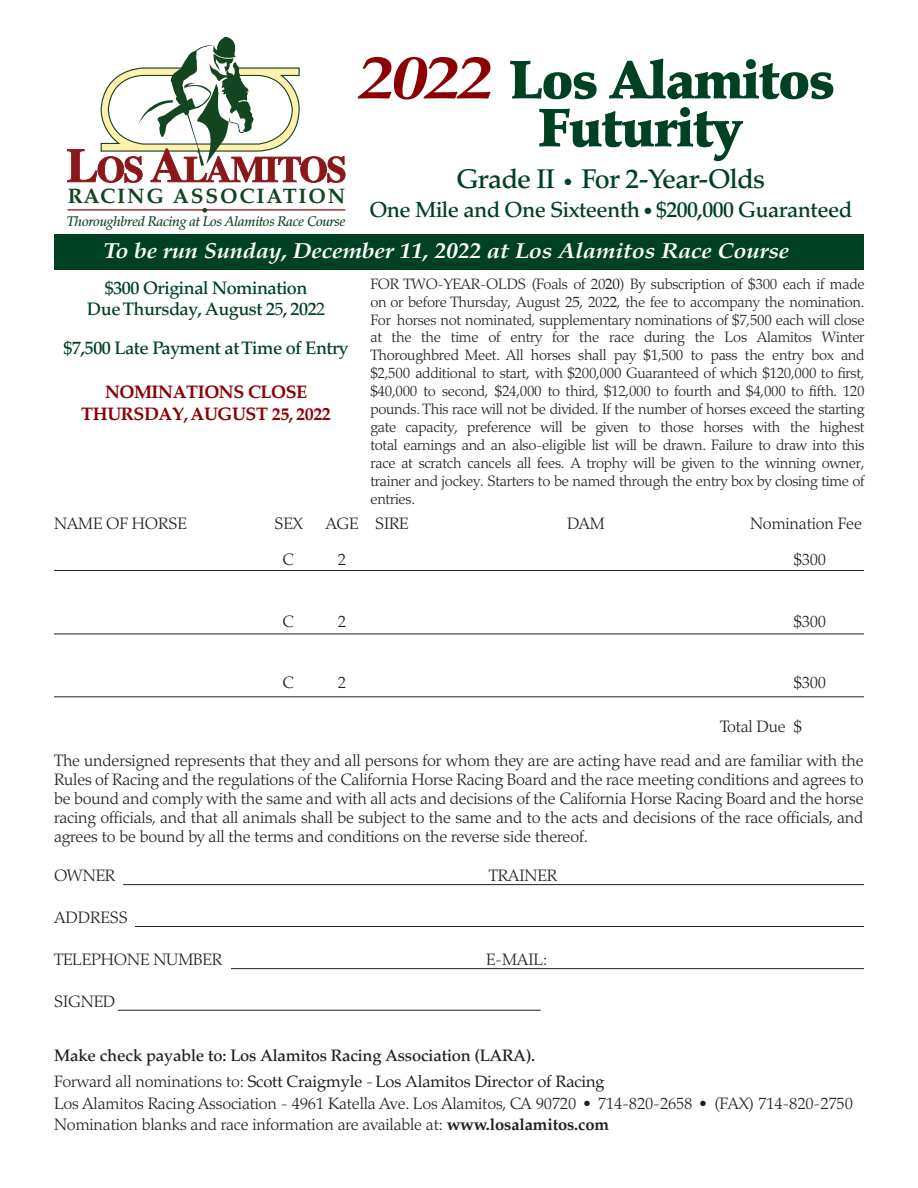
<style>
.page{position:relative;width:918px;height:1188px;background:#fff}
.page>*{position:absolute;margin:0;border:0;box-sizing:border-box;transform-origin:0 0}
.t1{font:900 54px "Palatino";letter-spacing:-.025em;color:#004123}
.t2{font:500 27px "Palatino";letter-spacing:-.025em;color:#004123}
.t3{font:21.75px "Palatino Bold Italic Os F";letter-spacing:-.015em;color:#fff;scale:1.1 1}
.t4{font:500 21.75px "Palatino";letter-spacing:-.025em;color:#004123}
.t5{font:700 21px "Palatino";letter-spacing:.09em;color:#134520}
.t6{font:500 18px/21.6px "Palatino";letter-spacing:-.025em;color:#004123;text-align:center}
.t7{font:700 18px/21.6px "Palatino";letter-spacing:-.025em;color:#8b0205;text-align:center}
.t8{font:300 16.5px/19px "Palatino";letter-spacing:-.01em;color:#231f20;text-align:justify}
.t9{font:500 16.5px/26.8px "Palatino";letter-spacing:-.01em;color:#231f20}
.t10{font:300 15px/18px "Palatino";letter-spacing:-.02em;color:#231f20;text-align:justify}
.t11{font:italic 500 13.95px "Palatino";letter-spacing:-.025em;color:#134520}
.s1{font-family:"Palatino Linotype";font-weight:700;font-style:italic;font-size:60px;color:#8b0205}
.s2{font-family:"Palatino";font-weight:700;font-style:italic}
.s3{font-family:"Palatino Linotype";font-weight:700;font-style:italic}
.s4{font-weight:400}
.s5{font-family:"Palatino Linotype"}
.s6{font-weight:300}
.s7{font-family:"Palatino Bold Os F";font-weight:400}
</style>
<div class="page">
<svg style="left:67px;top:36px;width:279px;height:177px"></svg>
<div style="left:54px;top:234px;width:810px;height:36px;background:#004123"></div>
<hr style="left:54px;top:570px;width:810px;height:1px;background:#231f20">
<hr style="left:54px;top:634px;width:810px;height:1px;background:#231f20">
<hr style="left:54px;top:696px;width:810px;height:1px;background:#231f20">
<hr style="left:123px;top:884px;width:741px;height:1px;background:#231f20">
<hr style="left:135px;top:926px;width:729px;height:1px;background:#231f20">
<hr style="left:231px;top:968px;width:633px;height:1px;background:#231f20">
<hr style="left:118px;top:1010px;width:423px;height:1px;background:#231f20">
<p class="t5" style="left:68px;top:183px;width:279px">RACING ASSOCIATION</p>
<p class="t11" style="left:67px;top:213px;width:280px">Thoroughbred Racing at Los Alamitos Race Course</p>
<p class="t1" style="left:358px;top:47px;width:479px"><span class="s1">2022</span> Los Alamitos</p>
<p class="t1" style="left:538px;top:95px;width:206px">Futurity</p>
<p class="t2" style="left:456px;top:163px;width:310px">Grade II ● For 2-Year-Olds</p>
<p class="t4" style="left:369px;top:197px;width:484px">One Mile and One Sixteenth ● $200,000 Guaranteed</p>
<p class="t3" style="left:103px;top:237px;width:625px">To be run S<span class="s2">un</span>day, December <span class="s2">11</span>, <span class="s3">2022</span> at Los Alamitos Race Course</p>
<p class="t6" style="left:87px;top:277px;width:240px">$300 Original Nomination<br>Due Thursday, August 2<span class="s4">5</span>, 202<span class="s4">2</span></p>
<p class="t6" style="left:64px;top:337px;width:286px">$7,500 Late Payment atTime of Entry</p>
<p class="t7" style="left:81px;top:381px;width:251px">NOMINATIONS CLOSE<br>THURSDAY,AUGUST 25, 202<span class="s5">2</span></p>
<p class="t10" style="left:370px;top:275px;width:496px">FOR TWO-YEAR-OLDS (Foals of 20<span class="s4">20</span>) By subscription of $300 each if made on or before Thursday, August 2<span class="s4">5</span>, 202<span class="s4">2</span>, the fee to accompany the nomination.<br>For horses not nominated, supplementary nominations of $7,500 each will close at the the time of entry for the race during the Los Alamitos Winter Thoroughbred Meet. All horses shall pay $1,500 to pass the entry box and $2,500 additional to start, with $200,000 Guaranteed of which $120,000 to first, $40,000 to second, $24,000 to third, $12,000 to fourth and $4,000 to fifth. 120 pounds. This race will not be divided. If the number of horses exceed the starting gate capacity, preference will be given to those horses with the highest total earnings and an also-eligible list will be drawn. Failure to draw into this race at scratch cancels all fees. A trophy will be given to the winning owner, trainer and jockey. Starters to be named through the entry box by closing time of entries.</p>
<p class="t8" style="left:54px;top:514px;width:134px">NAME OF HORSE</p>
<p class="t8" style="left:275px;top:514px;width:30px">SEX</p>
<p class="t8" style="left:326px;top:514px;width:85px">AGE SIRE</p>
<p class="t8" style="left:567px;top:514px;width:39px">DAM</p>
<p class="t8" style="left:750px;top:514px;width:113px">Nomination Fee</p>
<p class="t8" style="left:282px;top:550px;width:13px">C</p>
<p class="t8" style="left:338px;top:550px;width:10px">2</p>
<p class="t8" style="left:794px;top:550px;width:34px">$300</p>
<p class="t8" style="left:282px;top:612px;width:13px">C</p>
<p class="t8" style="left:338px;top:612px;width:10px">2</p>
<p class="t8" style="left:794px;top:612px;width:34px">$300</p>
<p class="t8" style="left:282px;top:673px;width:13px">C</p>
<p class="t8" style="left:338px;top:673px;width:10px">2</p>
<p class="t8" style="left:794px;top:673px;width:34px">$300</p>
<p class="t8" style="left:720px;top:717px;width:83px">Total Due $</p>
<p class="t8" style="left:54px;top:751px;width:811px">The undersigned represents that they and all persons for whom they are are acting have read and are familiar with the Rules of Racing and the regulations of the California Horse Racing Board and the race meeting conditions and agrees to be bound and comply with the same and with all acts and decisions of the California Horse Racing Board and the horse racing officials, and that all animals shall be subject to the same and to the acts and decisions of the race officials, and agrees to be bound by all the terms and conditions on the reverse side thereof.</p>
<p class="t8" style="left:54px;top:866px;width:63px">OWNER</p>
<p class="t8" style="left:489px;top:866px;width:70px">TRAINER</p>
<p class="t8" style="left:54px;top:908px;width:75px">ADDRESS</p>
<p class="t8" style="left:54px;top:950px;width:170px">TELEPHONE NUMBER</p>
<p class="t8" style="left:486px;top:950px;width:63px">E-MAIL:</p>
<p class="t8" style="left:54px;top:992px;width:63px">SIGNED</p>
<p class="t9" style="left:54px;top:1042px;width:552px">Make check payable to: Los Alamitos Racing Association (LARA).<br><span class="s6">Forward all nominations to:</span> <span class="s4">Scott Craigmyle</span> <span class="s6">-</span> <span class="s4">Los Alamitos Director of Racing</span></p>
<p class="t8" style="left:54px;top:1093px;width:800px;line-height:21px">Los Alamitos Racing Association - 4961 Katella Ave. Los Alamitos, CA 90720 ● 714-820-2658 ● (FAX) 714-820-2750<br>Nomination blanks and race information are available at: <span class="s7">www.losalamitos.com</span></p>
</div>
